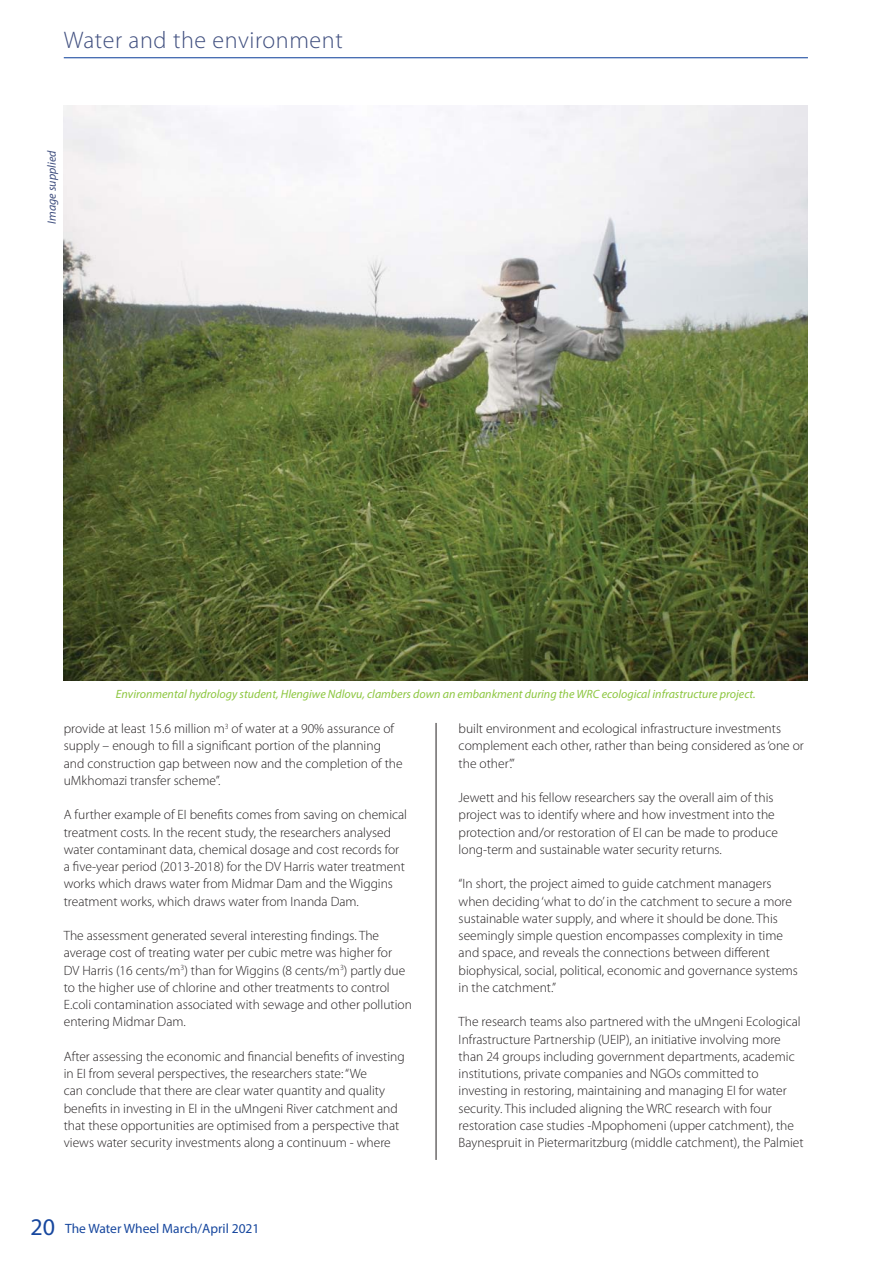
<style>
.page{position:relative;width:893px;height:1263px;background:#fff}
.page>*{position:absolute;margin:0;border:0;box-sizing:border-box;transform-origin:0 0}
.t1{font:300 24px "Myriad Pro";letter-spacing:.025em;color:#415080}
.t2{font:300 13.5px/17.2px "Myriad Pro";color:#231f20}
.t3{font:13.5px "Myriad Pro";color:#17479e}
.t4{font:italic 12px "Myriad Pro";color:#8cc63f}
.t5{font:italic 12px "Myriad Pro";color:#415080}
.s1{font-size:24px}
</style>
<div class="page">
<hr style="left:64px;top:57px;width:744px;height:1px;background:#17479e">
<hr style="left:436px;top:723px;width:1px;height:437px;background:#231f20">
<img style="left:64px;top:105px;width:744px;height:575px">
<h1 class="t1" style="left:64px;top:31px;width:280px">Water and the environment</h1>
<p class="t5" style="left:47px;top:224px;width:75px;rotate:-90deg">Image supplied</p>
<p class="t4" style="left:116px;top:689px;width:641px">Environmental hydrology student, Hlengiwe Ndlovu, clambers down an embankment during the WRC ecological infrastructure project.</p>
<p class="t2" style="left:64px;top:721px;width:340px">provide at least 15.6 million m<sup>3</sup> of water at a 90% assurance of supply – enough to fill a significant portion of the planning and construction gap between now and the completion of the uMkhomazi transfer scheme”.</p>
<p class="t2" style="left:64px;top:807px;width:345px">A further example of EI benefits comes from saving on chemical treatment costs. In the recent study, the researchers analysed water contaminant data, chemical dosage and cost records for a five-year period (2013-2018) for the DV Harris water treatment works which draws water from Midmar Dam and the Wiggins treatment works, which draws water from Inanda Dam.</p>
<p class="t2" style="left:64px;top:928px;width:350px">The assessment generated several interesting findings. The average cost of treating water per cubic metre was higher for<br>DV Harris (16 cents/m<sup>3</sup>) than for Wiggins (8 cents/m<sup>3</sup>) partly due to the higher use of chlorine and other treatments to control E.coli contamination associated with sewage and other pollution entering Midmar Dam.</p>
<p class="t2" style="left:64px;top:1049px;width:343px">After assessing the economic and financial benefits of investing in EI from several perspectives, the researchers state: “We<br>can conclude that there are clear water quantity and quality benefits in investing in EI in the uMngeni River catchment and that these opportunities are optimised from a perspective that views water security investments along a continuum - where</p>
<p class="t3" style="left:30px;top:1223px;width:230px"><span class="s1">20</span> The Water Wheel March/April 2021</p>
<p class="t2" style="left:459px;top:721px;width:347px">built environment and ecological infrastructure investments complement each other, rather than being considered as ‘one or the other’.”</p>
<p class="t2" style="left:459px;top:790px;width:321px">Jewett and his fellow researchers say the overall aim of this project was to identify where and how investment into the protection and/or restoration of EI can be made to produce long-term and sustainable water security returns.</p>
<p class="t2" style="left:459px;top:876px;width:341px">“In short, the project aimed to guide catchment managers when deciding ‘what to do’ in the catchment to secure a more sustainable water supply, and where it should be done. This seemingly simple question encompasses complexity in time and space, and reveals the connections between different biophysical, social, political, economic and governance systems in the catchment.”</p>
<p class="t2" style="left:459px;top:1014px;width:347px">The research teams also partnered with the uMngeni Ecological Infrastructure Partnership (UEIP), an initiative involving more than 24 groups including government departments, academic institutions, private companies and NGOs committed to investing in restoring, maintaining and managing EI for water security. This included aligning the WRC research with four restoration case studies -Mpophomeni (upper catchment), the Baynespruit in Pietermaritzburg (middle catchment), the Palmiet</p>
</div>
